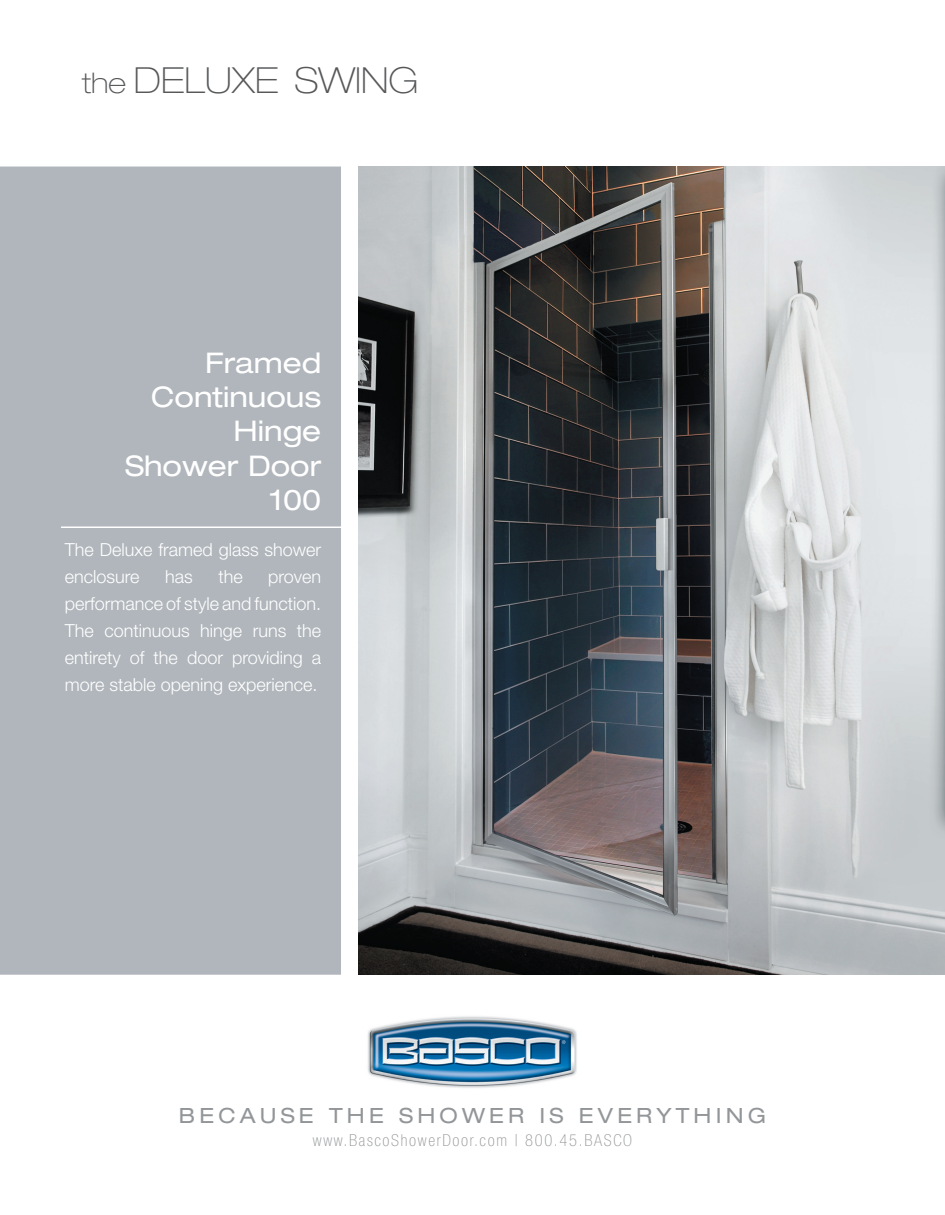
<style>
.page{position:relative;width:945px;height:1215px;background:#fff}
.page>*{position:absolute;margin:0;border:0;box-sizing:border-box;transform-origin:0 0}
.t1{font:100 expanded 36px "Helvetica Neue LT Std";color:#57585a}
.t2{font:expanded 28.5px/34.2px "Helvetica Neue LT Std";color:#fff;text-align:right}
.t3{font:expanded 21px "Helvetica Neue LT Std";letter-spacing:.2em;color:#939698}
.t4{font:300 18px/27px "Helvetica Neue LT Std";color:#fff}
.t5{font:100 condensed 16.5px "Helvetica Neue LT Std";letter-spacing:.1em;color:#939698}
.s1{font-size:28.5px}
</style>
<div class="page">
<img style="left:358px;top:167px;width:587px;height:808px">
<img style="left:368px;top:1016px;width:209px;height:72px">
<div style="left:0;top:167px;width:341px;height:808px;background:#b0b6bb"></div>
<hr style="left:61px;top:526px;width:280px;height:2px;background:#fff">
<p class="t1" style="left:82px;top:59px;width:338px"><span class="s1">the</span> DELUXE SWING</p>
<p class="t2" style="left:205px;top:345px;width:118px">Framed</p>
<p class="t2" style="left:151px;top:379px;width:171px">Continuous<br>Hinge</p>
<p class="t2" style="left:125px;top:448px;width:198px">Shower Door</p>
<p class="t2" style="left:271px;top:482px;width:52px">100</p>
<p class="t4" style="left:65px;top:536px;width:258px">The Deluxe framed glass shower enclosure</p>
<p class="t4" style="left:165px;top:563px;width:29px">has</p>
<p class="t4" style="left:218px;top:563px;width:26px">the</p>
<p class="t4" style="left:65px;top:563px;width:258px;text-align:justify;text-indent:203px">proven performance of style and function.<br>The continuous hinge runs the entirety of the door providing a more stable opening experience.</p>
<p class="t3" style="left:179px;top:1103px;width:589px">BECAUSE THE SHOWER IS EVERYTHING</p>
<p class="t5" style="left:313px;top:1131px;width:321px">www.BascoShowerDoor.com | 800.45.BASCO</p>
</div>
